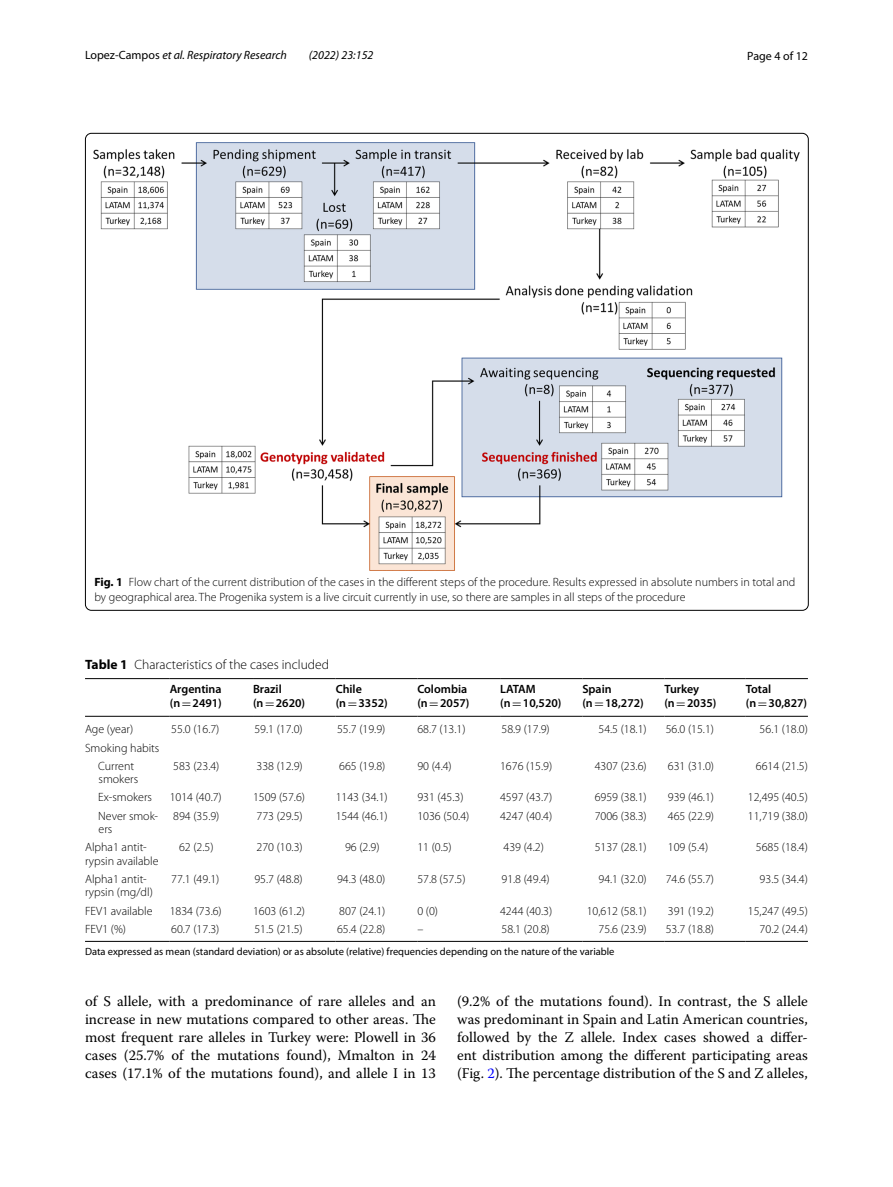
<style>
.page{position:relative;width:893px;height:1187px;background:#fff}
.page>*{position:absolute;margin:0;border:0;box-sizing:border-box;transform-origin:0 0}
.t1{font:14.7px/18px "Warnock Pro";color:#000;text-align:justify}
.t2{font:300 13.5px "Myriad Pro";color:#000}
.t3{font:300 12px/13.5px "Myriad Pro";color:#000}
.t4{font:600 12px/13.5px "Myriad Pro";color:#000}
.t5{font:italic 12px "Myriad Pro";color:#000}
.t6{font:12px "Myriad Pro";color:#000}
.t7{font:10.5px "Myriad Pro";color:#000}
.s1{font-style:normal}
.s2{font-weight:700}
.s3{font-family:"MTSY";font-weight:400}
.s4{color:#00f}
</style>
<div class="page">
<img style="left:94px;top:142px;width:706px;height:428px">
<hr style="left:85px;top:678px;width:85px;height:1px;background:#000">
<hr style="left:85px;top:716px;width:85px;height:1px;background:#000">
<hr style="left:170px;top:678px;width:83px;height:1px;background:#000">
<hr style="left:170px;top:716px;width:83px;height:1px;background:#000">
<hr style="left:253px;top:678px;width:83px;height:1px;background:#000">
<hr style="left:253px;top:716px;width:83px;height:1px;background:#000">
<hr style="left:336px;top:678px;width:81px;height:1px;background:#000">
<hr style="left:336px;top:716px;width:81px;height:1px;background:#000">
<hr style="left:417px;top:678px;width:83px;height:1px;background:#000">
<hr style="left:417px;top:716px;width:83px;height:1px;background:#000">
<hr style="left:500px;top:678px;width:82px;height:1px;background:#000">
<hr style="left:500px;top:716px;width:82px;height:1px;background:#000">
<hr style="left:582px;top:678px;width:82px;height:1px;background:#000">
<hr style="left:582px;top:716px;width:82px;height:1px;background:#000">
<hr style="left:664px;top:678px;width:82px;height:1px;background:#000">
<hr style="left:664px;top:716px;width:82px;height:1px;background:#000">
<hr style="left:746px;top:678px;width:62px;height:1px;background:#000">
<hr style="left:746px;top:716px;width:62px;height:1px;background:#000">
<hr style="left:85px;top:941px;width:85px;height:1px;background:#000">
<hr style="left:170px;top:941px;width:83px;height:1px;background:#000">
<hr style="left:253px;top:941px;width:83px;height:1px;background:#000">
<hr style="left:336px;top:941px;width:81px;height:1px;background:#000">
<hr style="left:417px;top:941px;width:83px;height:1px;background:#000">
<hr style="left:500px;top:941px;width:82px;height:1px;background:#000">
<hr style="left:582px;top:941px;width:82px;height:1px;background:#000">
<hr style="left:664px;top:941px;width:82px;height:1px;background:#000">
<hr style="left:746px;top:941px;width:62px;height:1px;background:#000">
<p class="t5" style="left:85px;top:48px;width:203px"><span class="s1">Lopez‑Campos</span> et al. Respiratory Research</p>
<p class="t5" style="left:309px;top:48px;width:66px">(2022) 23:152</p>
<p class="t6" style="left:747px;top:48px;width:62px">Page 4 of 12</p>
<p class="t3" style="left:94px;top:574px;width:702px;line-height:15px"><span class="s2">Fig. 1</span> Flow chart of the current distribution of the cases in the different steps of the procedure. Results expressed in absolute numbers in total and by geographical area. The Progenika system is a live circuit currently in use, so there are samples in all steps of the procedure</p>
<p class="t2" style="left:85px;top:656px;width:246px"><span class="s2">Table 1</span> Characteristics of the cases included</p>
<p class="t4" style="left:170px;top:682px;width:54px">Argentina (n<span class="s3">=</span>2491)</p>
<p class="t4" style="left:253px;top:682px;width:54px">Brazil (n<span class="s3">=</span>2620)</p>
<p class="t4" style="left:336px;top:682px;width:54px">Chile (n<span class="s3">=</span>3352)</p>
<p class="t4" style="left:417px;top:682px;width:54px">Colombia (n<span class="s3">=</span>2057)</p>
<p class="t4" style="left:500px;top:682px;width:63px">LATAM (n<span class="s3">=</span>10,520)</p>
<p class="t4" style="left:582px;top:682px;width:63px">Spain (n<span class="s3">=</span>18,272)</p>
<p class="t4" style="left:664px;top:682px;width:54px">Turkey (n<span class="s3">=</span>2035)</p>
<p class="t4" style="left:746px;top:682px;width:63px">Total (n<span class="s3">=</span>30,827)</p>
<p class="t3" style="left:85px;top:722px;width:50px">Age (year)</p>
<p class="t3" style="left:171px;top:722px;width:50px">55.0 (16.7)</p>
<p class="t3" style="left:254px;top:722px;width:50px">59.1 (17.0)</p>
<p class="t3" style="left:337px;top:722px;width:50px">55.7 (19.9)</p>
<p class="t3" style="left:417px;top:722px;width:50px">68.7 (13.1)</p>
<p class="t3" style="left:501px;top:722px;width:50px">58.9 (17.9)</p>
<p class="t3" style="left:598px;top:722px;width:50px">54.5 (18.1)</p>
<p class="t3" style="left:666px;top:722px;width:50px">56.0 (15.1)</p>
<p class="t3" style="left:760px;top:722px;width:50px">56.1 (18.0)</p>
<p class="t3" style="left:98px;top:738px;width:63px;line-height:18.1px;text-indent:-13px">Smoking habits<br>Current</p>
<p class="t3" style="left:99px;top:772px;width:41px">smokers</p>
<p class="t3" style="left:173px;top:759px;width:48px">583 (23.4)</p>
<p class="t3" style="left:257px;top:759px;width:48px">338 (12.9)</p>
<p class="t3" style="left:339px;top:759px;width:48px">665 (19.8)</p>
<p class="t3" style="left:417px;top:759px;width:36px">90 (4.4)</p>
<p class="t3" style="left:500px;top:759px;width:54px">1676 (15.9)</p>
<p class="t3" style="left:595px;top:759px;width:54px">4307 (23.6)</p>
<p class="t3" style="left:668px;top:759px;width:48px">631 (31.0)</p>
<p class="t3" style="left:756px;top:759px;width:54px">6614 (21.5)</p>
<p class="t3" style="left:98px;top:790px;width:55px">Ex-smokers</p>
<p class="t3" style="left:170px;top:790px;width:54px">1014 (40.7)</p>
<p class="t3" style="left:253px;top:790px;width:54px">1509 (57.6)</p>
<p class="t3" style="left:336px;top:790px;width:54px">1143 (34.1)</p>
<p class="t3" style="left:417px;top:790px;width:48px">931 (45.3)</p>
<p class="t3" style="left:500px;top:790px;width:54px">4597 (43.7)</p>
<p class="t3" style="left:595px;top:790px;width:54px">6959 (38.1)</p>
<p class="t3" style="left:668px;top:790px;width:48px">939 (46.1)</p>
<p class="t3" style="left:748px;top:790px;width:62px">12,495 (40.5)</p>
<p class="t3" style="left:98px;top:809px;width:62px">Never smok‑ ers</p>
<p class="t3" style="left:173px;top:809px;width:48px">894 (35.9)</p>
<p class="t3" style="left:257px;top:809px;width:48px">773 (29.5)</p>
<p class="t3" style="left:336px;top:809px;width:54px">1544 (46.1)</p>
<p class="t3" style="left:417px;top:809px;width:54px">1036 (50.4)</p>
<p class="t3" style="left:500px;top:809px;width:54px">4247 (40.4)</p>
<p class="t3" style="left:595px;top:809px;width:54px">7006 (38.3)</p>
<p class="t3" style="left:668px;top:809px;width:48px">465 (22.9)</p>
<p class="t3" style="left:748px;top:809px;width:62px">11,719 (38.0)</p>
<p class="t3" style="left:85px;top:840px;width:75px">Alpha1 antit‑ rypsin available</p>
<p class="t3" style="left:179px;top:840px;width:36px">62 (2.5)</p>
<p class="t3" style="left:257px;top:840px;width:48px">270 (10.3)</p>
<p class="t3" style="left:345px;top:840px;width:36px">96 (2.9)</p>
<p class="t3" style="left:417px;top:840px;width:36px">11 (0.5)</p>
<p class="t3" style="left:504px;top:840px;width:42px">439 (4.2)</p>
<p class="t3" style="left:595px;top:840px;width:54px">5137 (28.1)</p>
<p class="t3" style="left:668px;top:840px;width:42px">109 (5.4)</p>
<p class="t3" style="left:756px;top:840px;width:54px">5685 (18.4)</p>
<p class="t3" style="left:85px;top:872px;width:69px">Alpha1 antit‑ rypsin (mg/dl)</p>
<p class="t3" style="left:171px;top:872px;width:50px">77.1 (49.1)</p>
<p class="t3" style="left:254px;top:872px;width:50px">95.7 (48.8)</p>
<p class="t3" style="left:337px;top:872px;width:50px">94.3 (48.0)</p>
<p class="t3" style="left:417px;top:872px;width:50px">57.8 (57.5)</p>
<p class="t3" style="left:501px;top:872px;width:50px">91.8 (49.4)</p>
<p class="t3" style="left:598px;top:872px;width:50px">94.1 (32.0)</p>
<p class="t3" style="left:666px;top:872px;width:50px">74.6 (55.7)</p>
<p class="t3" style="left:760px;top:872px;width:50px">93.5 (34.4)</p>
<p class="t3" style="left:85px;top:904px;width:69px">FEV1 available</p>
<p class="t3" style="left:170px;top:904px;width:54px">1834 (73.6)</p>
<p class="t3" style="left:253px;top:904px;width:54px">1603 (61.2)</p>
<p class="t3" style="left:339px;top:904px;width:48px">807 (24.1)</p>
<p class="t3" style="left:417px;top:904px;width:22px">0 (0)</p>
<p class="t3" style="left:500px;top:904px;width:54px">4244 (40.3)</p>
<p class="t3" style="left:587px;top:904px;width:62px">10,612 (58.1)</p>
<p class="t3" style="left:668px;top:904px;width:48px">391 (19.2)</p>
<p class="t3" style="left:748px;top:904px;width:62px">15,247 (49.5)</p>
<p class="t3" style="left:85px;top:922px;width:43px">FEV1 (%)</p>
<p class="t3" style="left:171px;top:922px;width:50px">60.7 (17.3)</p>
<p class="t3" style="left:254px;top:922px;width:50px">51.5 (21.5)</p>
<p class="t3" style="left:337px;top:922px;width:50px">65.4 (22.8)</p>
<p class="t3" style="left:417px;top:922px;width:7px">–</p>
<p class="t3" style="left:501px;top:922px;width:50px">58.1 (20.8)</p>
<p class="t3" style="left:598px;top:922px;width:50px">75.6 (23.9)</p>
<p class="t3" style="left:666px;top:922px;width:50px">53.7 (18.8)</p>
<p class="t3" style="left:760px;top:922px;width:50px">70.2 (24.4)</p>
<p class="t7" style="left:85px;top:944px;width:531px">Data expressed as mean (standard deviation) or as absolute (relative) frequencies depending on the nature of the variable</p>
<p class="t1" style="left:85px;top:991px;width:352px">of S allele, with a predominance of rare alleles and an increase in new mutations compared to other areas. The most frequent rare alleles in Turkey were: Plowell in 36 cases (25.7% of the mutations found), Mmalton in 24 cases (17.1% of the mutations found), and allele I in 13</p>
<p class="t1" style="left:457px;top:991px;width:352px">(9.2% of the mutations found). In contrast, the S allele was predominant in Spain and Latin American countries, followed by the Z allele. Index cases showed a differ&shy;ent distribution among the different participating areas (Fig. <span class="s4">2</span>). The percentage distribution of the S and Z alleles,</p>
</div>
